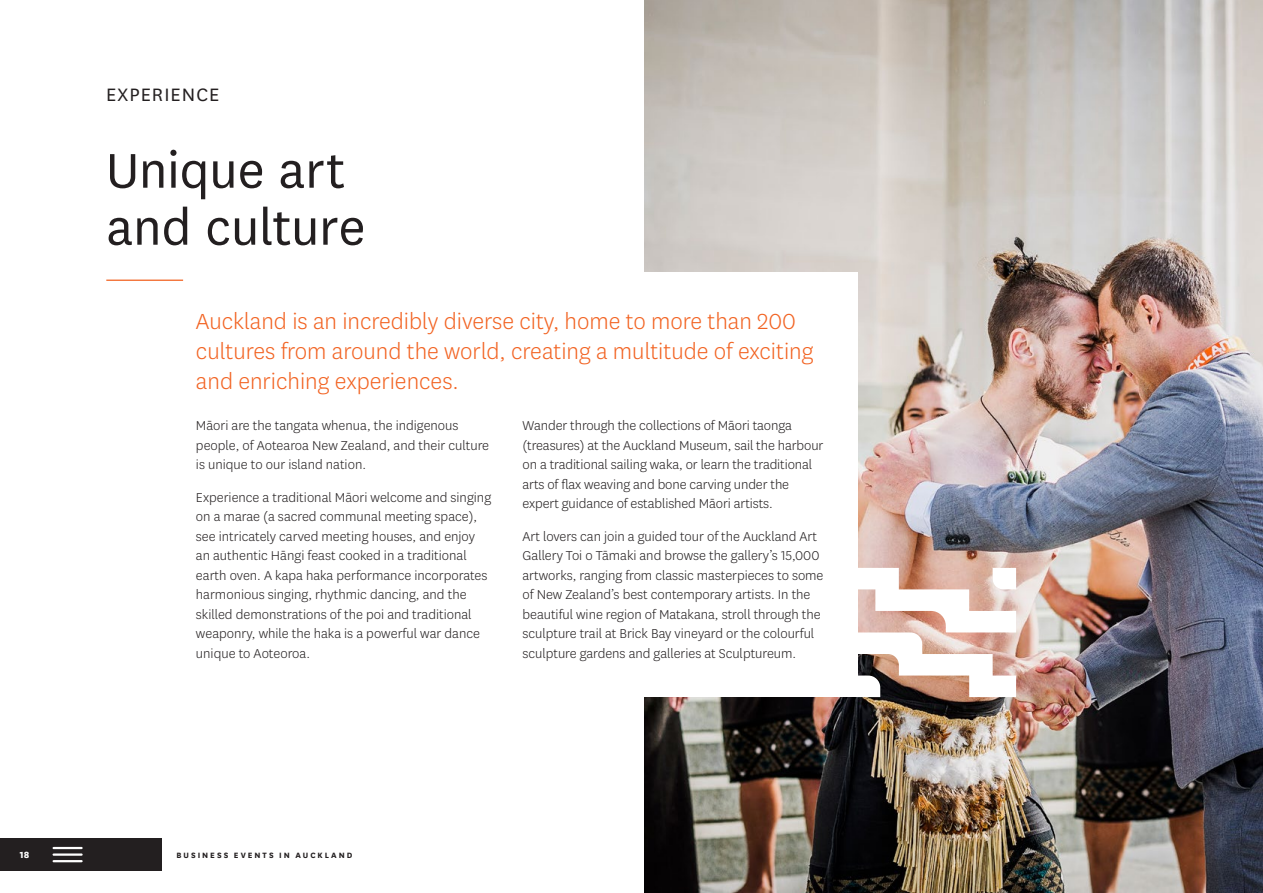
<style>
.page{position:relative;width:1263px;height:893px;background:#fff}
.page>*{position:absolute;margin:0;border:0;box-sizing:border-box;transform-origin:0 0}
.t1{font:57px/57px "National";letter-spacing:-.005em;color:#231f20}
.t2{font:300 25.5px/30px "National";color:#f26322}
.t3{font:21px "National";letter-spacing:.05em;color:#231f20}
.t4{font:300 15px/19.5px "National";color:#231f20}
.t5{font:800 10.5px "National";color:#fff}
.t6{font:700 9px "National";letter-spacing:.22em;color:#231f20}
</style>
<div class="page">
<img style="left:644px;top:0;width:619px;height:893px">
<div style="left:264px;top:272px;width:593px;height:425px;background:#fff"></div>
<hr style="left:106px;top:280px;width:77px;height:1px;background:#f26322">
<svg style="left:857px;top:568px;width:159px;height:129px"></svg>
<div style="left:0;top:838px;width:162px;height:33px;background:#231f20"></div>
<hr style="left:54px;top:860px;width:28px;height:2px;background:#fff">
<hr style="left:54px;top:853px;width:28px;height:3px;background:#fff">
<hr style="left:54px;top:847px;width:28px;height:2px;background:#fff">
<h3 class="t3" style="left:106px;top:81px;width:115px">EXPERIENCE</h3>
<h1 class="t1" style="left:106px;top:139px;width:261px">Unique art and culture</h1>
<h2 class="t2" style="left:196px;top:306px;width:619px">Auckland is an incredibly diverse city, home to more than 200 cultures from around the world, creating a multitude of exciting and enriching experiences.</h2>
<p class="t4" style="left:196px;top:415px;width:295px">Māori are the tangata whenua, the indigenous people, of Aotearoa New Zealand, and their culture is unique to our island nation.</p>
<p class="t4" style="left:196px;top:487px;width:297px">Experience a traditional Māori welcome and singing on a marae (a sacred communal meeting space), see intricately carved meeting houses, and enjoy an authentic Hāngi feast cooked in a traditional earth oven. A kapa haka performance incorporates harmonious singing, rhythmic dancing, and the skilled demonstrations of the poi and traditional weaponry, while the haka is a powerful war dance unique to Aoteoroa.</p>
<p class="t4" style="left:522px;top:415px;width:302px">Wander through the collections of Māori taonga (treasures) at the Auckland Museum, sail the harbour on a traditional sailing waka, or learn the traditional arts of flax weaving and bone carving under the expert guidance of established Māori artists.</p>
<p class="t4" style="left:522px;top:526px;width:302px">Art lovers can join a guided tour of the Auckland Art Gallery Toi o Tāmaki and browse the gallery’s 15,000 artworks, ranging from classic masterpieces to some of New Zealand’s best contemporary artists. In the beautiful wine region of Matakana, stroll through the sculpture trail at Brick Bay vineyard or the colourful sculpture gardens and galleries at Sculptureum.</p>
<p class="t5" style="left:20px;top:847px;width:11px">18</p>
<p class="t6" style="left:176px;top:849px;width:177px">BUSINESS EVENTS IN AUCKLAND</p>
</div>
